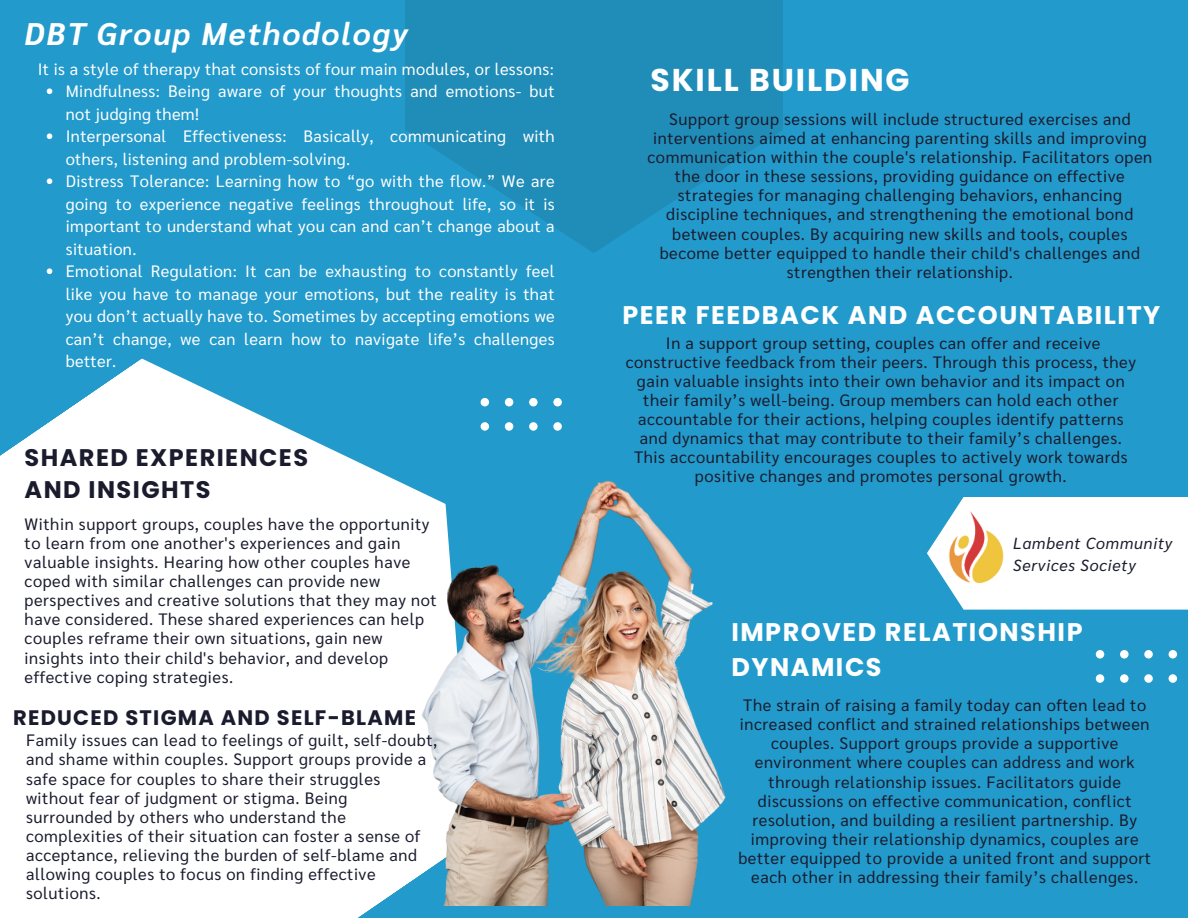
<style>
.page{position:relative;width:1188px;height:918px;background:#229acb}
.page>*{position:absolute;margin:0;border:0;box-sizing:border-box;transform-origin:0 0}
.t1{font:700 31.5px "Poppins";letter-spacing:.06em;color:#fff}
.t2{font:italic 700 31.2px "Sarabun";letter-spacing:.06em;color:#fff}
.t3{font:700 25.5px/34.8px "Poppins";letter-spacing:.06em;color:#fff}
.t4{font:700 24px/32.7px "Poppins";letter-spacing:.06em;color:#1a1c2e}
.t5{font:700 21px "Poppins";letter-spacing:.06em;color:#1a1c2e}
.t6{font:16.5px/19.2px "Sarabun";letter-spacing:.035em;color:#1a1c2e;text-align:center}
.t7{font:16.5px/22.5px "Sarabun";letter-spacing:.025em;color:#fff}
.t8{font:italic 16.05px/21.8px "Sarabun";letter-spacing:.045em;color:#1a1c2e}
</style>
<div class="page">
<svg style="left:405px;top:0;width:378px;height:253px;fill:#208cb8"></svg>
<svg style="left:0;top:270px;width:562px;height:648px;fill:#fff"></svg>
<div style="left:481px;top:398px;width:8px;height:8px;background:#fff;border-radius:50%"></div>
<div style="left:505px;top:398px;width:8px;height:8px;background:#fff;border-radius:50%"></div>
<div style="left:529px;top:398px;width:9px;height:8px;background:#fff;border-radius:50%"></div>
<div style="left:553px;top:398px;width:9px;height:8px;background:#fff;border-radius:50%"></div>
<div style="left:481px;top:422px;width:8px;height:9px;background:#fff;border-radius:50%"></div>
<div style="left:505px;top:422px;width:8px;height:9px;background:#fff;border-radius:50%"></div>
<div style="left:529px;top:422px;width:9px;height:9px;background:#fff;border-radius:50%"></div>
<div style="left:553px;top:422px;width:9px;height:9px;background:#fff;border-radius:50%"></div>
<div style="left:1096px;top:650px;width:8px;height:9px;background:#fff;border-radius:50%"></div>
<div style="left:1120px;top:650px;width:9px;height:9px;background:#fff;border-radius:50%"></div>
<div style="left:1144px;top:650px;width:9px;height:9px;background:#fff;border-radius:50%"></div>
<div style="left:1169px;top:650px;width:8px;height:9px;background:#fff;border-radius:50%"></div>
<div style="left:1096px;top:674px;width:8px;height:9px;background:#fff;border-radius:50%"></div>
<div style="left:1120px;top:674px;width:9px;height:9px;background:#fff;border-radius:50%"></div>
<div style="left:1144px;top:674px;width:9px;height:9px;background:#fff;border-radius:50%"></div>
<div style="left:1169px;top:674px;width:8px;height:9px;background:#fff;border-radius:50%"></div>
<img style="left:399px;top:459px;width:327px;height:447px">
<svg style="left:927px;top:497px;width:261px;height:113px;background:#eef7fb"></svg>
<img style="left:937px;top:507px;width:76px;height:80px">
<svg style="left:47px;top:88px;width:5px;height:6px"></svg>
<svg style="left:47px;top:133px;width:5px;height:6px"></svg>
<svg style="left:47px;top:178px;width:5px;height:6px"></svg>
<svg style="left:47px;top:268px;width:5px;height:6px"></svg>
<h2 class="t2" style="left:25px;top:12px;width:385px">DBT Group Methodology</h2>
<p class="t7" style="left:66px;top:57px;width:490px;text-indent:-28px">It is a style of therapy that consists of four main modules, or lessons:<br>Mindfulness: Being aware of your thoughts and emotions- but not judging them!<br>Interpersonal Effectiveness: Basically, communicating with others, listening and problem-solving.<br>Distress Tolerance: Learning how to “go with the flow.” We are going to experience negative feelings throughout life, so it is important to understand what you can and can’t change about a situation.<br>Emotional Regulation: It can be exhausting to constantly feel like you have to manage your emotions, but the reality is that you don’t actually have to. Sometimes by accepting emotions we can’t change, we can learn how to navigate life’s challenges better.</p>
<h3 class="t4" style="left:25px;top:441px;width:285px">SHARED EXPERIENCES<br>AND INSIGHTS</h3>
<p class="t6" style="left:25px;top:513px;width:414px;text-align:left">Within support groups, couples have the opportunity to learn from one another's experiences and gain valuable insights. Hearing how other couples have coped with similar challenges can provide new perspectives and creative solutions that they may not have considered. These shared experiences can help couples reframe their own situations, gain new insights into their child's behavior, and develop effective coping strategies.</p>
<p class="t5" style="left:13px;top:702px;width:404px">REDUCED STIGMA AND SELF-BLAME</p>
<p class="t6" style="left:26px;top:730px;width:413px;text-align:left">Family issues can lead to feelings of guilt, self-doubt, and shame within couples. Support groups provide a safe space for couples to share their struggles without fear of judgment or stigma. Being surrounded by others who understand the complexities of their situation can foster a sense of acceptance, relieving the burden of self-blame and allowing couples to focus on finding effective solutions.</p>
<h1 class="t1" style="left:651px;top:58px;width:261px">SKILL BUILDING</h1>
<p class="t6" style="left:648px;top:108px;width:506px">Support group sessions will include structured exercises and interventions aimed at enhancing parenting skills and improving communication within the couple's relationship. Facilitators open the door in these sessions, providing guidance on effective strategies for managing challenging behaviors, enhancing discipline techniques, and strengthening the emotional bond between couples. By acquiring new skills and tools, couples become better equipped to handle their child's challenges and strengthen their relationship.</p>
<h3 class="t3" style="left:623px;top:297px;width:539px">PEER FEEDBACK AND ACCOUNTABILITY</h3>
<p class="t6" style="left:626px;top:332px;width:512px">In a support group setting, couples can offer and receive constructive feedback from their peers. Through this process, they gain valuable insights into their own behavior and its impact on their family’s well-being. Group members can hold each other accountable for their actions, helping couples identify patterns and dynamics that may contribute to their family’s challenges.<br>This accountability encourages couples to actively work towards positive changes and promotes personal growth.</p>
<p class="t8" style="left:1013px;top:531px;width:161px">Lambent Community<br>Services Society</p>
<h3 class="t3" style="left:731px;top:615px;width:353px">IMPROVED RELATIONSHIP<br>DYNAMICS</h3>
<p class="t6" style="left:738px;top:695px;width:414px">The strain of raising a family today can often lead to increased conflict and strained relationships between couples. Support groups provide a supportive environment where couples can address and work through relationship issues. Facilitators guide discussions on effective communication, conflict resolution, and building a resilient partnership. By improving their relationship dynamics, couples are better equipped to provide a united front and support each other in addressing their family’s challenges.</p>
</div>
